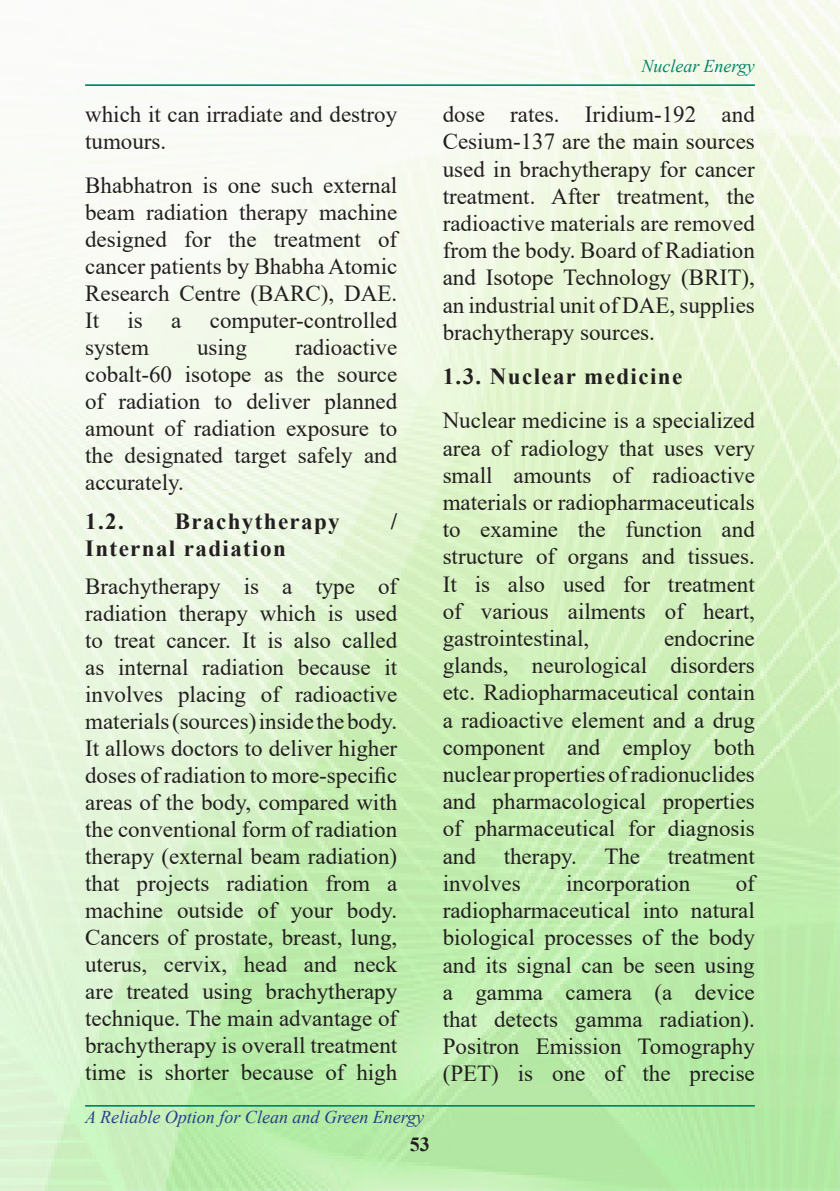
<style>
.page{position:relative;width:840px;height:1191px;background:#fff}
.page>*{position:absolute;margin:0;border:0;box-sizing:border-box;transform-origin:0 0}
.Gn_10_8{font:23px/27.2px "Times New Roman";color:#231f20;text-align:justify}
.Gn_10_8-2{font:700 23px "Times New Roman";letter-spacing:.06em;color:#231f20}
.t1{font:700 20px "Times New Roman";color:#231f20}
.t2{font:italic 18px "Times New Roman";color:#253f8e}
.t3{font:italic 18px "Times New Roman";color:#008768}
</style>
<div class="page">
<img style="left:0;top:0;width:839px;height:1191px">
<hr style="left:85px;top:84px;width:669px;height:1px;background:#008768">
<hr style="left:85px;top:85px;width:669px;height:1px;background:#008768">
<hr style="left:85px;top:1105px;width:669px;height:1px;background:#008768">
<p class="Gn_10_8" style="left:85px;top:100px;width:313px">which it can irradiate and destroy tumours.</p>
<p class="Gn_10_8" style="left:85px;top:171px;width:313px">Bhabhatron is one such external beam radiation therapy machine designed for the treatment of cancer patients by Bhabha Atomic Research Centre (BARC), DAE.<br>It is a computer-controlled system</p>
<p class="Gn_10_8" style="left:85px;top:333px;width:313px;text-indent:210px">radioactive cobalt-60 isotope as the source of radiation to deliver planned amount of radiation exposure to the designated target safely and accurately.</p>
<p class="Gn_10_8-2" style="left:85px;top:504px;width:40px">1.2.</p>
<p class="Gn_10_8-2" style="left:175px;top:504px;width:166px">Brachytherapy</p>
<p class="Gn_10_8-2" style="left:390px;top:504px;width:8px">/</p>
<p class="Gn_10_8-2" style="left:85px;top:531px;width:202px">Internal radiation</p>
<p class="Gn_10_8" style="left:85px;top:572px;width:313px">Brachytherapy is a type of radiation therapy which is used to treat cancer. It is also called as internal radiation because it involves placing of radioactive materials (sources) inside the body.<br>It allows doctors to deliver higher doses of radiation to more-specific areas of the body, compared with the conventional form of radiation therapy (external beam radiation) that projects radiation from a machine outside of your body.<br>Cancers of prostate, breast, lung, uterus, cervix, head and neck are treated using brachytherapy technique. The main advantage of brachytherapy is overall treatment time is shorter because of high</p>
<p class="Gn_10_8" style="left:197px;top:333px;width:51px">using</p>
<p class="t2" style="left:85px;top:1104px;width:340px">A Reliable Option for Clean and Green Energy</p>
<p class="t1" style="left:410px;top:1129px;width:21px">53</p>
<p class="t3" style="left:641px;top:54px;width:115px">Nuclear Energy</p>
<p class="Gn_10_8" style="left:442px;top:100px;width:313px">dose rates. Iridium-192 and Cesium-137 are the main sources used in brachytherapy for cancer treatment. After treatment, the radioactive materials are removed from the body. Board of Radiation and Isotope Technology (BRIT), an industrial unit of DAE, supplies brachytherapy sources.</p>
<p class="Gn_10_8-2" style="left:442px;top:360px;width:241px">1.3. Nuclear medicine</p>
<p class="Gn_10_8" style="left:442px;top:406px;width:313px">Nuclear medicine is a specialized area of radiology that uses very small amounts of radioactive materials or radiopharmaceuticals to examine the function and structure of organs and tissues.<br>It is also used for treatment of various ailments of heart, gastrointestinal,</p>
<p class="Gn_10_8" style="left:442px;top:624px;width:313px;text-indent:221px">endocrine glands, neurological disorders etc. Radiopharmaceutical contain a radioactive element and a drug component and employ both nuclear properties of radionuclides and pharmacological properties of pharmaceutical for diagnosis and therapy. The treatment involves</p>
<p class="Gn_10_8" style="left:566px;top:869px;width:125px">incorporation</p>
<p class="Gn_10_8" style="left:442px;top:869px;width:313px;text-indent:293px">of radiopharmaceutical into natural biological processes of the body and its signal can be seen using a gamma camera (a device that detects gamma radiation).<br>Positron Emission Tomography (PET) is one of the precise</p>
</div>
